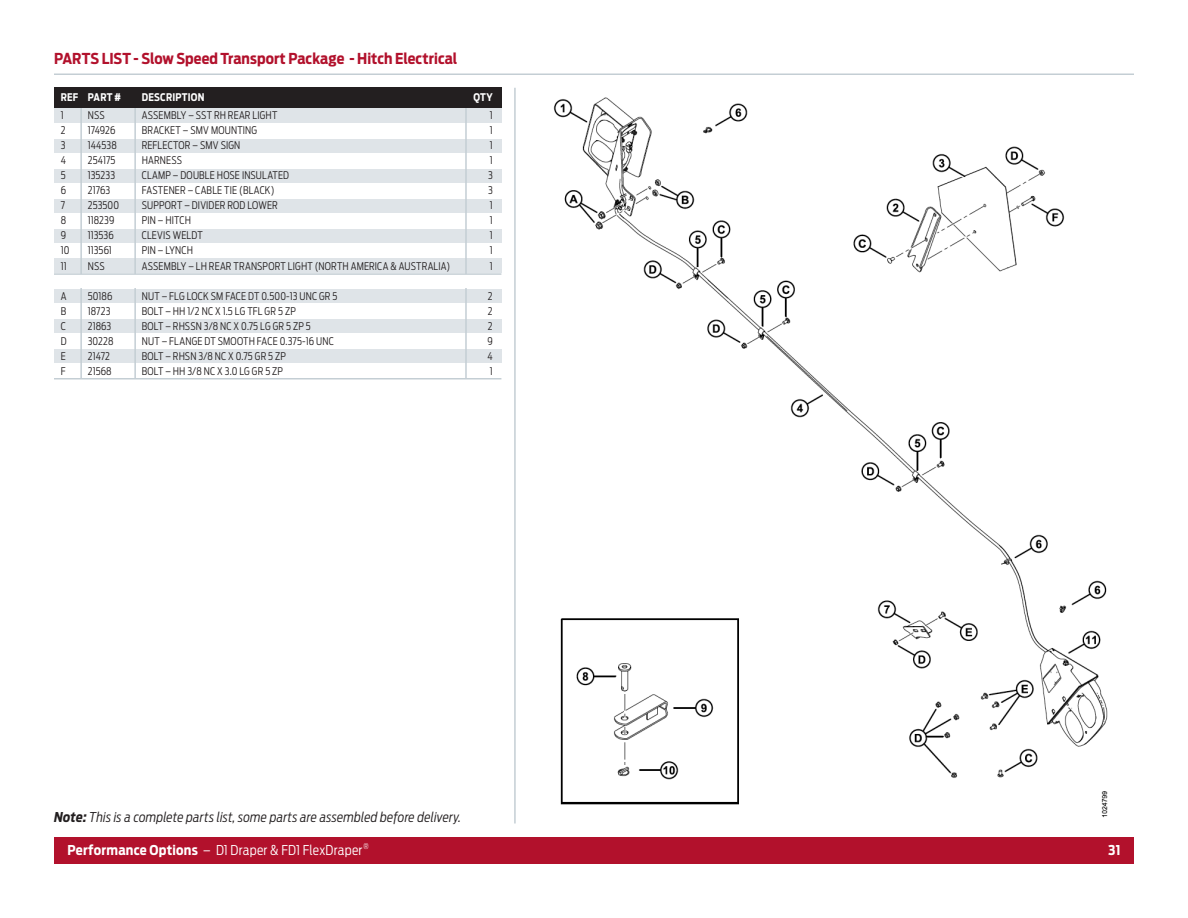
<style>
.page{position:relative;width:1188px;height:918px;background:#fff}
.page>*{position:absolute;margin:0;border:0;box-sizing:border-box;transform-origin:0 0}
.t1{font:700 15px "Antenna Cond";color:#b2112c}
.t2{font:italic 300 13.5px "Antenna Cond";letter-spacing:.015em;color:#231f20}
.t3{font:300 13.5px "Antenna Cond";letter-spacing:.015em;color:#fff}
.t4{font:700 13.5px "Antenna Cond";color:#fff}
.t5{font:300 10.5px "Antenna Cond";letter-spacing:.015em;color:#231f20;scale:.95 1}
.t6{font:700 10.5px "Antenna Cond";letter-spacing:.02em;color:#fff;scale:.95 1}
.t7{font:300 7.8px "Antenna Cond";color:#fff}
.s1{font-weight:700}
</style>
<div class="page">
<div style="left:54px;top:837px;width:1080px;height:27px;background:#b2112c"></div>
<hr style="left:54px;top:74px;width:1080px;height:1px;background:#c4ced4">
<hr style="left:514px;top:88px;width:2px;height:736px;background:#c4ced4">
<div style="left:54px;top:198px;width:447px;height:15px;background:#dfe4e8"></div>
<div style="left:54px;top:228px;width:447px;height:15px;background:#dfe4e8"></div>
<div style="left:54px;top:108px;width:447px;height:15px;background:#dfe4e8"></div>
<div style="left:54px;top:138px;width:447px;height:15px;background:#dfe4e8"></div>
<div style="left:54px;top:168px;width:447px;height:15px;background:#dfe4e8"></div>
<div style="left:54px;top:348px;width:447px;height:16px;background:#dfe4e8"></div>
<div style="left:54px;top:258px;width:447px;height:15px;background:#dfe4e8"></div>
<div style="left:54px;top:288px;width:447px;height:15px;background:#dfe4e8"></div>
<div style="left:54px;top:318px;width:447px;height:15px;background:#dfe4e8"></div>
<hr style="left:54px;top:273px;width:447px;height:2px;background:#c4ced4">
<hr style="left:465px;top:108px;width:2px;height:166px;background:#c4ced4">
<hr style="left:134px;top:108px;width:2px;height:166px;background:#c4ced4">
<hr style="left:80px;top:108px;width:2px;height:166px;background:#c4ced4">
<hr style="left:54px;top:378px;width:447px;height:2px;background:#c4ced4">
<hr style="left:465px;top:288px;width:2px;height:90px;background:#c4ced4">
<hr style="left:134px;top:288px;width:2px;height:90px;background:#c4ced4">
<hr style="left:80px;top:288px;width:2px;height:90px;background:#c4ced4">
<div style="left:54px;top:88px;width:447px;height:20px;background:#231f20"></div>
<img style="left:553px;top:97px;width:555px;height:721px">
<p class="t1" style="left:54px;top:50px;width:405px">PARTS LIST - Slow Speed Transport Package - Hitch Electrical</p>
<p class="t6" style="left:61px;top:91px;width:65px">REF PART #</p>
<p class="t6" style="left:142px;top:91px;width:68px">DESCRIPTION</p>
<p class="t6" style="left:473px;top:91px;width:22px">QTY</p>
<p class="t5" style="left:61px;top:109px;width:5px">1</p>
<p class="t5" style="left:88px;top:109px;width:19px">NSS</p>
<p class="t5" style="left:142px;top:109px;width:144px">ASSEMBLY – SST RH REAR LIGHT</p>
<p class="t5" style="left:490px;top:109px;width:5px">1</p>
<p class="t5" style="left:61px;top:124px;width:7px">2</p>
<p class="t5" style="left:88px;top:124px;width:31px">174926</p>
<p class="t5" style="left:142px;top:124px;width:123px">BRACKET – SMV MOUNTING</p>
<p class="t5" style="left:490px;top:124px;width:5px">1</p>
<p class="t5" style="left:61px;top:139px;width:6px">3</p>
<p class="t5" style="left:88px;top:139px;width:32px">144538</p>
<p class="t5" style="left:142px;top:139px;width:105px">REFLECTOR – SMV SIGN</p>
<p class="t5" style="left:490px;top:139px;width:5px">1</p>
<p class="t5" style="left:61px;top:154px;width:7px">4</p>
<p class="t5" style="left:88px;top:154px;width:31px">254175</p>
<p class="t5" style="left:142px;top:154px;width:44px">HARNESS</p>
<p class="t5" style="left:490px;top:154px;width:5px">1</p>
<p class="t5" style="left:61px;top:169px;width:7px">5</p>
<p class="t5" style="left:88px;top:169px;width:30px">135233</p>
<p class="t5" style="left:142px;top:169px;width:157px">CLAMP – DOUBLE HOSE INSULATED</p>
<p class="t5" style="left:488px;top:169px;width:6px">3</p>
<p class="t5" style="left:61px;top:184px;width:7px">6</p>
<p class="t5" style="left:88px;top:184px;width:25px">21763</p>
<p class="t5" style="left:142px;top:184px;width:141px">FASTENER – CABLE TIE (BLACK)</p>
<p class="t5" style="left:488px;top:184px;width:6px">3</p>
<p class="t5" style="left:61px;top:199px;width:6px">7</p>
<p class="t5" style="left:88px;top:199px;width:35px">253500</p>
<p class="t5" style="left:142px;top:199px;width:145px">SUPPORT – DIVIDER ROD LOWER</p>
<p class="t5" style="left:490px;top:199px;width:5px">1</p>
<p class="t5" style="left:61px;top:215px;width:7px">8</p>
<p class="t5" style="left:88px;top:215px;width:30px">118239</p>
<p class="t5" style="left:142px;top:215px;width:53px">PIN – HITCH</p>
<p class="t5" style="left:490px;top:215px;width:5px">1</p>
<p class="t5" style="left:61px;top:230px;width:7px">9</p>
<p class="t5" style="left:88px;top:230px;width:29px">113536</p>
<p class="t5" style="left:142px;top:230px;width:66px">CLEVIS WELDT</p>
<p class="t5" style="left:490px;top:230px;width:5px">1</p>
<p class="t5" style="left:61px;top:245px;width:11px">10</p>
<p class="t5" style="left:88px;top:245px;width:27px">113561</p>
<p class="t5" style="left:142px;top:245px;width:55px">PIN – LYNCH</p>
<p class="t5" style="left:490px;top:245px;width:5px">1</p>
<p class="t5" style="left:61px;top:260px;width:8px">11</p>
<p class="t5" style="left:88px;top:260px;width:19px">NSS</p>
<p class="t5" style="left:142px;top:260px;width:326px">ASSEMBLY – LH REAR TRANSPORT LIGHT (NORTH AMERICA &amp; AUSTRALIA)</p>
<p class="t5" style="left:490px;top:260px;width:5px">1</p>
<p class="t5" style="left:61px;top:290px;width:8px">A</p>
<p class="t5" style="left:88px;top:290px;width:27px">50186</p>
<p class="t5" style="left:142px;top:290px;width:208px">NUT – FLG LOCK SM FACE DT 0.500-13 UNC GR 5</p>
<p class="t5" style="left:488px;top:290px;width:7px">2</p>
<p class="t5" style="left:61px;top:305px;width:7px">B</p>
<p class="t5" style="left:88px;top:305px;width:25px">18723</p>
<p class="t5" style="left:142px;top:305px;width:164px">BOLT – HH 1/2 NC X 1.5 LG TFL GR 5 ZP</p>
<p class="t5" style="left:488px;top:305px;width:7px">2</p>
<p class="t5" style="left:61px;top:320px;width:7px">C</p>
<p class="t5" style="left:88px;top:320px;width:26px">21863</p>
<p class="t5" style="left:142px;top:320px;width:180px">BOLT – RHSSN 3/8 NC X 0.75 LG GR 5 ZP 5</p>
<p class="t5" style="left:488px;top:320px;width:7px">2</p>
<p class="t5" style="left:61px;top:335px;width:8px">D</p>
<p class="t5" style="left:88px;top:335px;width:29px">30228</p>
<p class="t5" style="left:142px;top:335px;width:204px">NUT – FLANGE DT SMOOTH FACE 0.375-16 UNC</p>
<p class="t5" style="left:487px;top:335px;width:7px">9</p>
<p class="t5" style="left:61px;top:350px;width:7px">E</p>
<p class="t5" style="left:88px;top:350px;width:25px">21472</p>
<p class="t5" style="left:142px;top:350px;width:153px">BOLT – RHSN 3/8 NC X 0.75 GR 5 ZP</p>
<p class="t5" style="left:487px;top:350px;width:7px">4</p>
<p class="t5" style="left:61px;top:365px;width:7px">F</p>
<p class="t5" style="left:88px;top:365px;width:27px">21568</p>
<p class="t5" style="left:142px;top:365px;width:150px">BOLT – HH 3/8 NC X 3.0 LG GR 5 ZP</p>
<p class="t5" style="left:490px;top:365px;width:5px">1</p>
<p class="t2" style="left:54px;top:809px;width:409px"><span class="s1">Note:</span> This is a complete parts list, some parts are assembled before delivery.</p>
<p class="t7" style="left:363px;top:842px;width:7px">®</p>
<p class="t3" style="left:68px;top:842px;width:296px"><span class="s1">Performance Options</span> – D1 Draper &amp; FD1 FlexDraper</p>
<p class="t4" style="left:1108px;top:842px;width:14px">31</p>
</div>
